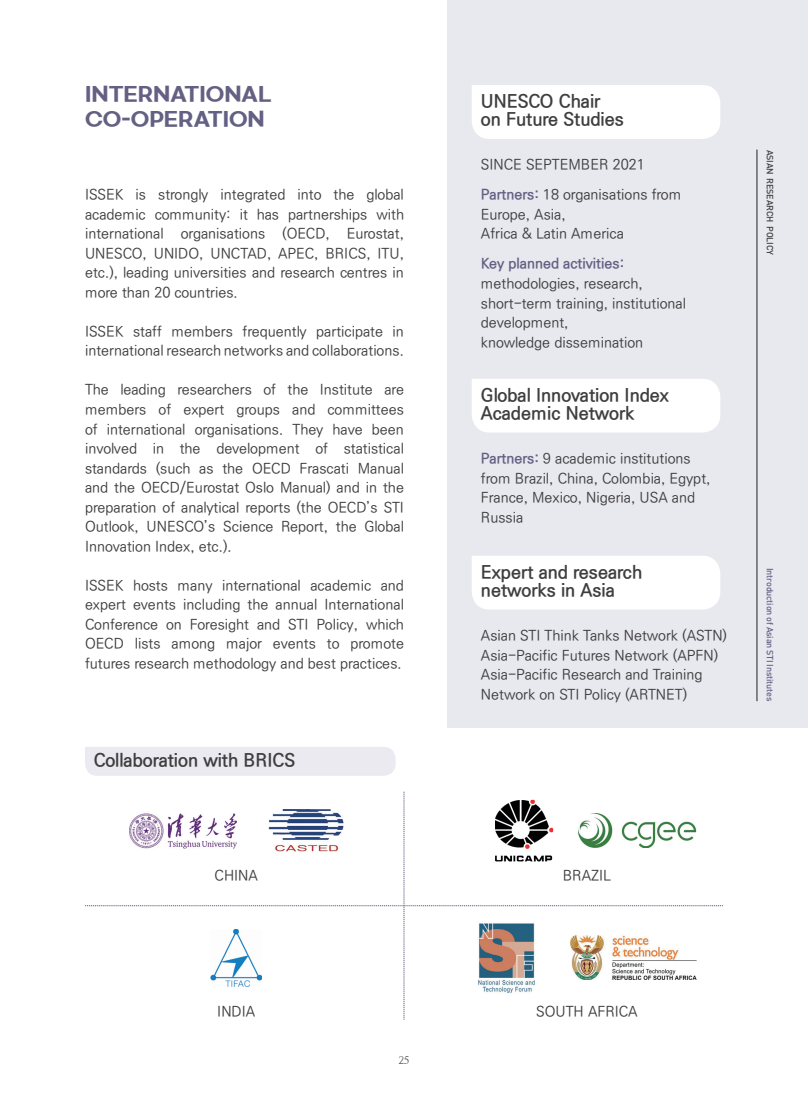
<style>
.page{position:relative;width:808px;height:1106px;background:#fff}
.page>*{position:absolute;margin:0;border:0;box-sizing:border-box;transform-origin:0 0}
.t1{font:19.5px "Gmarket Sans TTF Bold";color:#646083}
.t2{font:700 18px "Ko Pub World Dotum";color:#3e3e3f}
.t3{font:500 14.25px/19.5px "Ko Pub World Dotum";color:#3e3e3f}
.t4{font:10.5px "Nanum Myeongjo";color:#3e3e3f}
.t5{font:500 9px "DIN Pro";letter-spacing:-.02em;color:#646083}
.t6{font:500 9px "DIN Pro";letter-spacing:-.02em;color:#3e3e3f}
.s1{font-weight:700;color:#646083}
</style>
<div class="page">
<div style="left:448px;top:0;width:360px;height:727px;background:#e8e8ef"></div>
<hr style="left:757px;top:150px;width:1px;height:551px;background:#231f20">
<div style="left:85px;top:747px;width:311px;height:28px;background:#eaeaf0"></div>
<div style="left:472px;top:85px;width:248px;height:54px;background:#fff"></div>
<div style="left:472px;top:379px;width:248px;height:53px;background:#fff"></div>
<div style="left:472px;top:556px;width:248px;height:53px;background:#fff"></div>
<svg style="left:85px;top:791px;width:638px;height:228px"></svg>
<img style="left:495px;top:799px;width:58px;height:62px">
<p class="t1" style="left:85px;top:83px;width:188px">INTERNATIONAL</p>
<p class="t1" style="left:85px;top:108px;width:181px">CO-OPERATION</p>
<p class="t3" style="left:85px;top:186px;width:320px;text-align:justify">ISSEK is strongly integrated into the global academic community: it has partnerships with international organisations (OECD, Eurostat, UNESCO, UNIDO, UNCTAD, APEC, BRICS, ITU, etc.), leading universities and research centres in more than 20 countries.</p>
<p class="t3" style="left:85px;top:322px;width:320px">ISSEK staff members frequently participate in international research networks and collaborations.</p>
<p class="t3" style="left:85px;top:381px;width:320px;text-align:justify">The leading researchers of the Institute are members of expert groups and committees of international organisations. They have been involved in the development of statistical standards (such as the OECD Frascati Manual and the OECD/Eurostat Oslo Manual) and in the preparation of analytical reports (the OECD’s STI Outlook, UNESCO’s Science Report, the Global Innovation Index, etc.).</p>
<p class="t3" style="left:85px;top:576px;width:320px;text-align:justify">ISSEK hosts many international academic and expert events including the annual International Conference on Foresight and STI Policy, which OECD lists among major events to promote futures research methodology and best practices.</p>
<p class="t2" style="left:94px;top:747px;width:203px">Collaboration with BRICS</p>
<p class="t2" style="left:481px;top:89px;width:121px">UNESCO Chair</p>
<p class="t2" style="left:481px;top:107px;width:145px">on Future Studies</p>
<p class="t3" style="left:481px;top:156px;width:165px">SINCE SEPTEMBER 2021</p>
<p class="t3" style="left:481px;top:186px;width:202px"><span class="s1">Partners:</span> 18 organisations from<br>Europe, Asia,</p>
<p class="t3" style="left:481px;top:225px;width:144px">Africa &amp; Latin America</p>
<p class="t3" style="left:481px;top:255px;width:163px"><span class="s1">Key planned activities: </span>methodologies, research,</p>
<p class="t3" style="left:481px;top:294px;width:207px">short-term training, institutional development,</p>
<p class="t3" style="left:481px;top:333px;width:164px">knowledge dissemination</p>
<p class="t2" style="left:481px;top:382px;width:190px">Global Innovation Index</p>
<p class="t2" style="left:481px;top:400px;width:155px">Academic Network</p>
<p class="t3" style="left:481px;top:449px;width:231px"><span class="s1">Partners:</span> 9 academic institutions from Brazil, China, Colombia, Egypt,<br>France, Mexico, Nigeria, USA and<br>Russia</p>
<p class="t2" style="left:481px;top:559px;width:163px">Expert and research</p>
<p class="t2" style="left:481px;top:577px;width:135px">networks in Asia</p>
<p class="t3" style="left:481px;top:626px;width:248px">Asian STI Think Tanks Network (ASTN)</p>
<p class="t3" style="left:481px;top:646px;width:239px">Asia-Pacific Futures Network (APFN)</p>
<p class="t3" style="left:481px;top:665px;width:223px">Asia-Pacific Research and Training<br>Network on STI Policy (ARTNET)</p>
<p class="t6" style="left:776px;top:150px;width:107px;rotate:90deg">ASIAN RESEARCH POLICY</p>
<p class="t5" style="left:776px;top:568px;width:135px;rotate:90deg">Introduction of Asian STI Institutes</p>
<p class="t3" style="left:215px;top:866px;width:45px">CHINA</p>
<p class="t3" style="left:563px;top:866px;width:50px">BRAZIL</p>
<p class="t3" style="left:217px;top:1002px;width:39px">INDIA</p>
<p class="t3" style="left:536px;top:1002px;width:103px">SOUTH AFRICA</p>
<p class="t4" style="left:398px;top:1054px;width:13px">25</p>
</div>
